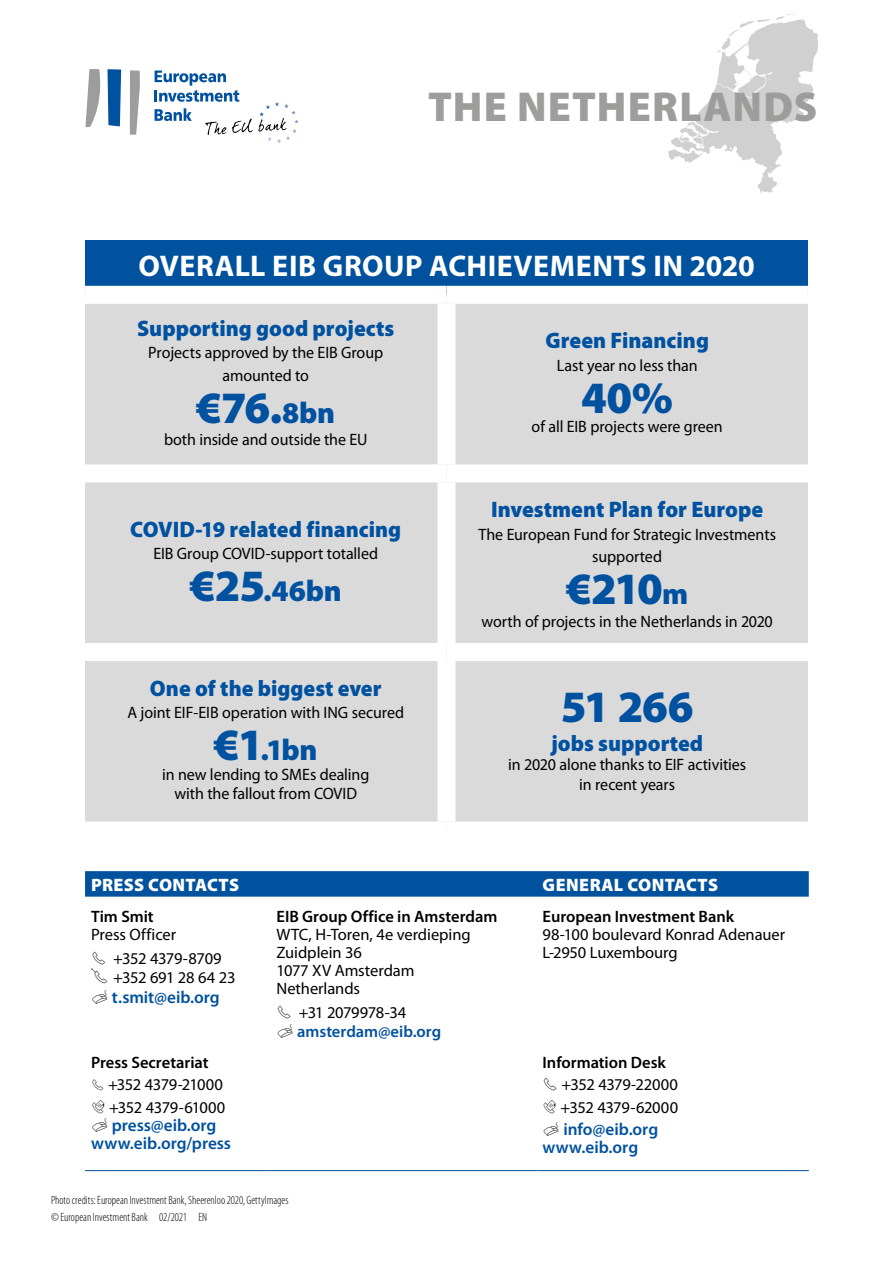
<style>
.page{position:relative;width:893px;height:1263px;background:#fff}
.page>*{position:absolute;margin:0;border:0;box-sizing:border-box;transform-origin:0 0}
.t1{font:900 45px "Myriad Pro";letter-spacing:-.055em;color:#0051a0}
.t2{font:900 42px "Myriad Pro";letter-spacing:.03em;color:#9d9d9c}
.t3{font:700 30px "Myriad Pro";letter-spacing:.02em;color:#fff}
.t4{font:900 30px "Myriad Pro";letter-spacing:-.01em;color:#0051a0}
.t5{font:900 22.5px "Myriad Pro";color:#0051a0}
.t6{font:900 18px "Myriad Pro";letter-spacing:.02em;color:#fff}
.t7{font:600 17.25px/18px "Myriad Pro";letter-spacing:-.005em;color:#00519e;text-align:center}
.t8{font:16.5px/18px "Myriad Pro";letter-spacing:-.005em;color:#000;text-align:center}
.t9{font:600 16.5px "Myriad Pro";color:#000}
.t10{font:16.5px/22.2px "Myriad Pro";letter-spacing:-.025em;color:#000;text-align:right}
.t11{font:600 16.5px/19.5px "Myriad Pro";color:#00519e}
.t12{font:16.5px/22.2px "Myriad Pro";letter-spacing:-.03em;color:#000;text-align:right}
.t13{font:300 condensed 12px "Myriad Pro";color:#000}
.s1{font-size:30px}
.s2{font-size:45px}
.s3{color:#000}
.s4{font-weight:400;color:#000}
</style>
<div class="page">
<svg style="left:668px;top:14px;width:150px;height:179px"></svg>
<svg style="left:85px;top:69px;width:15px;height:58px"></svg>
<svg style="left:107px;top:69px;width:14px;height:57px"></svg>
<svg style="left:130px;top:70px;width:10px;height:65px"></svg>
<svg style="left:155px;top:71px;width:144px;height:72px"></svg>
<svg style="left:85px;top:871px;width:724px;height:26px;background:#04549f"></svg>
<hr style="left:85px;top:1170px;width:185px;height:1px;background:#00519e">
<hr style="left:270px;top:1170px;width:267px;height:1px;background:#00519e">
<hr style="left:537px;top:1170px;width:272px;height:1px;background:#00519e">
<div style="left:85px;top:241px;width:723px;height:54px;background:#00519e"></div>
<div style="left:85px;top:304px;width:723px;height:518px;background:#dadada"></div>
<div style="left:437px;top:304px;width:18px;height:160px;background:#fff"></div>
<div style="left:85px;top:464px;width:361px;height:18px;background:#fff"></div>
<div style="left:446px;top:464px;width:362px;height:18px;background:#fff"></div>
<div style="left:437px;top:482px;width:18px;height:161px;background:#fff"></div>
<div style="left:85px;top:643px;width:361px;height:18px;background:#fff"></div>
<div style="left:446px;top:643px;width:362px;height:18px;background:#fff"></div>
<div style="left:437px;top:661px;width:18px;height:161px;background:#fff"></div>
<div style="left:85px;top:286px;width:361px;height:18px;background:#fff"></div>
<div style="left:446px;top:286px;width:362px;height:18px;background:#fff"></div>
<h2 class="t2" style="left:428px;top:83px;width:391px">THE NETHERLANDS</h2>
<h3 class="t3" style="left:139px;top:249px;width:618px">OVERALL EIB GROUP ACHIEVEMENTS IN 2020</h3>
<h3 class="t5" style="left:137px;top:315px;width:259px">Supporting good projects</h3>
<p class="t8" style="left:148px;top:342px;width:236px;line-height:22.5px">Projects approved by the EIB Group amounted to</p>
<h1 class="t1" style="left:196px;top:382px;width:140px">€76.<span class="s1">8bn</span></h1>
<p class="t8" style="left:164px;top:431px;width:205px">both inside and outside the EU</p>
<h3 class="t5" style="left:130px;top:516px;width:273px">COVID-19 related financing</h3>
<p class="t8" style="left:153px;top:545px;width:226px">EIB Group COVID-support totalled</p>
<h3 class="t4" style="left:190px;top:574px;width:153px"><span class="s2">€25</span>.46bn</h3>
<h3 class="t5" style="left:150px;top:675px;width:233px">One of the biggest ever</h3>
<p class="t8" style="left:127px;top:704px;width:278px">A joint EIF-EIB operation with ING secured</p>
<h3 class="t4" style="left:214px;top:733px;width:105px"><span class="s2">€1</span>.1bn</h3>
<p class="t8" style="left:162px;top:765px;width:209px;line-height:19.5px">in new lending to SMEs dealing with the fallout from COVID</p>
<h3 class="t5" style="left:545px;top:328px;width:165px">Green Financing</h3>
<p class="t8" style="left:557px;top:357px;width:142px">Last year no less than</p>
<h1 class="t1" style="left:581px;top:372px;width:93px">40%</h1>
<p class="t8" style="left:532px;top:418px;width:193px">of all EIB projects were green</p>
<h3 class="t5" style="left:491px;top:497px;width:273px">Investment Plan for Europe</h3>
<p class="t8" style="left:478px;top:523px;width:299px;line-height:22.5px">The European Fund for Strategic Investments supported</p>
<h1 class="t1" style="left:566px;top:563px;width:124px">€210<span class="s1">m</span></h1>
<p class="t8" style="left:482px;top:612px;width:293px">worth of projects in the Netherlands in 2020</p>
<h1 class="t1" style="left:561px;top:681px;width:134px">51 266</h1>
<h3 class="t5" style="left:551px;top:730px;width:154px">jobs supported</h3>
<p class="t8" style="left:508px;top:755px;width:239px;line-height:19.5px">in 2020 alone thanks to EIF activities in recent years</p>
<p class="t6" style="left:91px;top:874px;width:150px">PRESS CONTACTS</p>
<p class="t6" style="left:543px;top:874px;width:177px">GENERAL CONTACTS</p>
<p class="t9" style="left:91px;top:907px;width:64px">Tim Smit</p>
<p class="t8" style="left:91px;top:925px;width:87px">Press Officer</p>
<p class="t10" style="left:91px;top:947px;width:132px">✓ +352 4379-8709</p>
<p class="t8" style="left:91px;top:969px;width:146px">✔ +352 691 28 64 23</p>
<p class="t7" style="left:112px;top:988px;width:110px">t.smit@eib.org</p>
<p class="t9" style="left:276px;top:907px;width:222px">EIB Group Office in Amsterdam</p>
<p class="t8" style="left:276px;top:925px;width:196px;text-align:left">WTC, H-Toren, 4e verdieping<br>Zuidplein 36<br>1077 XV Amsterdam<br>Netherlands</p>
<p class="t11" style="left:297px;top:1002px;width:146px;text-indent:-21px"><span class="s3">✓</span> <span class="s4">+31 2079978-34 </span>amsterdam@eib.org</p>
<p class="t9" style="left:543px;top:907px;width:193px">European Investment Bank</p>
<p class="t8" style="left:543px;top:925px;width:244px;text-align:left">98-100 boulevard Konrad Adenauer<br>L-2950 Luxembourg</p>
<p class="t9" style="left:91px;top:1053px;width:119px">Press Secretariat</p>
<p class="t12" style="left:91px;top:1074px;width:136px">✓ +352 4379-21000 +352 4379-61000</p>
<p class="t7" style="left:91px;top:1116px;width:142px">press@eib.org www.eib.org/press</p>
<p class="t13" style="left:51px;top:1193px;width:239px">Photo credits: European Investment Bank, Sheerenloo 2020, GettyImages</p>
<p class="t13" style="left:51px;top:1210px;width:158px">© European Investment Bank 02/2021 EN</p>
<p class="t9" style="left:543px;top:1053px;width:125px">Information Desk</p>
<p class="t10" style="left:543px;top:1074px;width:137px">✓ +352 4379-22000 +352 4379-62000</p>
<p class="t7" style="left:543px;top:1120px;width:117px;text-align:left;text-indent:21px">info@eib.org www.eib.org</p>
</div>
